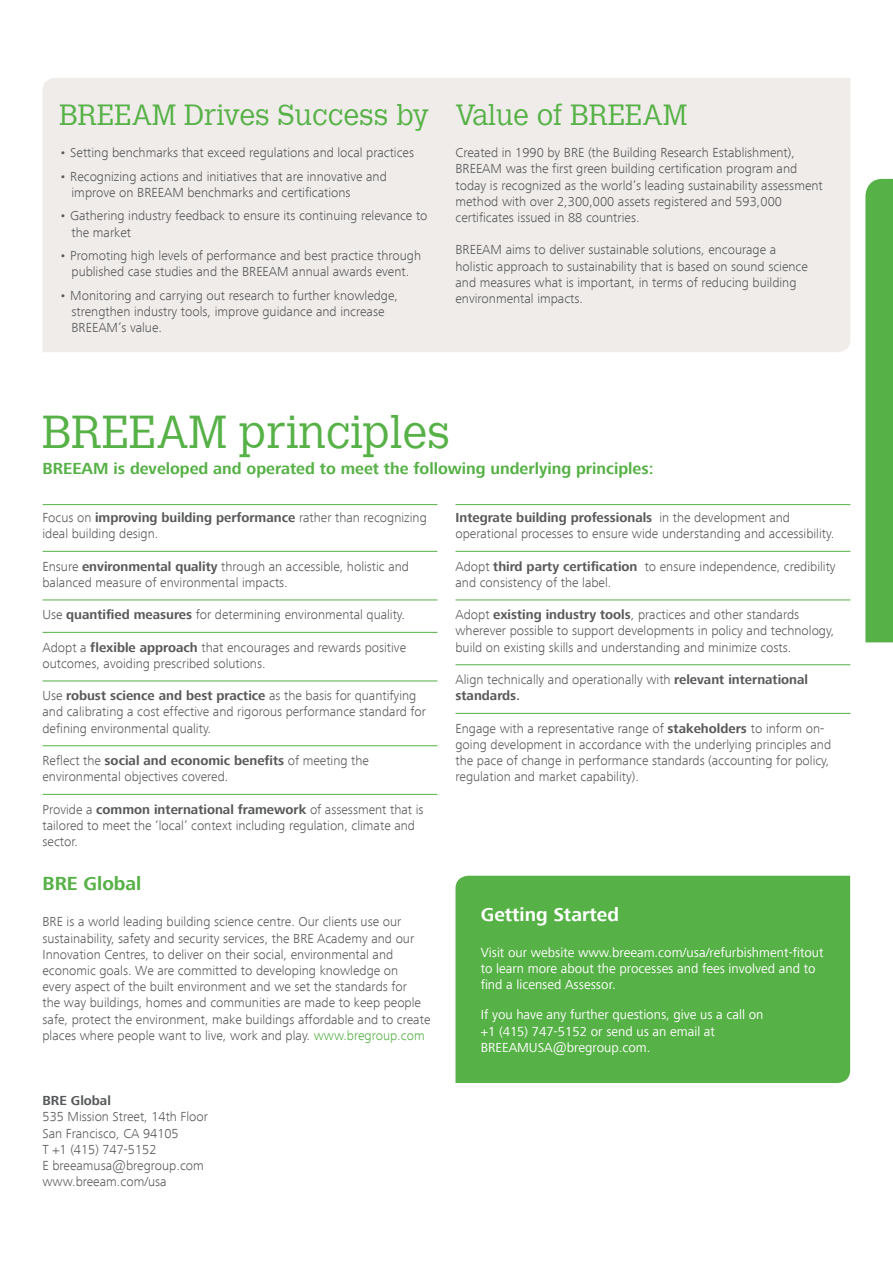
<style>
.page{position:relative;width:893px;height:1263px;background:#fff}
.page>*{position:absolute;margin:0;border:0;box-sizing:border-box;transform-origin:0 0}
.t1{font:300 45px "Calvert MTW01";color:#56b146}
.t2{font:300 28.5px "Calvert MTW01";color:#56b146}
.t3{font:700 19.5px "Frutiger Next W01";color:#fff}
.t4{font:700 19.5px "Frutiger Next W01";color:#56b146}
.t5{font:700 16.5px "Frutiger Next W01";color:#56b146}
.t6{font:300 13.5px/16.2px "Frutiger Next W01";color:#58595b}
.t7{font:13.5px/16.2px "Frutiger Next W01";color:#fff}
.t8{font:700 13.5px "Frutiger Next W01";color:#58595b}
.s1{font-weight:700}
.s2{color:#56b146}
</style>
<div class="page">
<div style="left:865px;top:179px;width:28px;height:463px;background:#56b146"></div>
<div style="left:43px;top:78px;width:807px;height:274px;background:#efecea"></div>
<hr style="left:43px;top:504px;width:394px;height:1px;background:#56b146">
<hr style="left:43px;top:551px;width:394px;height:1px;background:#56b146">
<hr style="left:43px;top:599px;width:394px;height:1px;background:#56b146">
<hr style="left:43px;top:632px;width:394px;height:1px;background:#56b146">
<hr style="left:43px;top:680px;width:394px;height:1px;background:#56b146">
<hr style="left:43px;top:745px;width:394px;height:1px;background:#56b146">
<hr style="left:43px;top:794px;width:394px;height:1px;background:#56b146">
<hr style="left:455px;top:504px;width:395px;height:1px;background:#56b146">
<hr style="left:455px;top:551px;width:395px;height:1px;background:#56b146">
<hr style="left:455px;top:599px;width:395px;height:1px;background:#56b146">
<hr style="left:455px;top:664px;width:395px;height:1px;background:#56b146">
<hr style="left:455px;top:713px;width:395px;height:1px;background:#56b146">
<div style="left:455px;top:876px;width:395px;height:207px;background:#56b146"></div>
<h2 class="t2" style="left:60px;top:99px;width:371px">BREEAM Drives Success by</h2>
<p class="t6" style="left:60px;top:145px;width:356px">• Setting benchmarks that exceed regulations and local practices</p>
<p class="t6" style="left:72px;top:168px;width:317px;text-indent:-12px">• Recognizing actions and initiatives that are innovative and improve on BREEAM benchmarks and certifications</p>
<p class="t6" style="left:72px;top:208px;width:357px;text-indent:-12px">• Gathering industry feedback to ensure its continuing relevance to the market</p>
<p class="t6" style="left:60px;top:247px;width:363px;text-align:center">• Promoting high levels of performance and best practice through published case studies and the BREEAM annual awards event.</p>
<p class="t6" style="left:72px;top:287px;width:328px;text-indent:-12px">• Monitoring and carrying out research to further knowledge, strengthen industry tools, improve guidance and increase<br>BREEAM’s value.</p>
<h2 class="t2" style="left:455px;top:99px;width:233px">Value of BREEAM</h2>
<p class="t6" style="left:455px;top:145px;width:369px">Created in 1990 by BRE (the Building Research Establishment), BREEAM was the first green building certification program and today is recognized as the world’s leading sustainability assessment method with over 2,300,000 assets registered and 593,000 certificates issued in 88 countries.</p>
<p class="t6" style="left:455px;top:242px;width:354px">BREEAM aims to deliver sustainable solutions, encourage a holistic approach to sustainability that is based on sound science and measures what is important, in terms of reducing building environmental impacts.</p>
<h1 class="t1" style="left:43px;top:406px;width:409px">BREEAM principles</h1>
<p class="t5" style="left:43px;top:459px;width:613px">BREEAM is developed and operated to meet the following underlying principles:</p>
<p class="t6" style="left:43px;top:509px;width:386px">Focus on <span class="s1">improving building performance</span> rather than recognizing ideal building design.</p>
<p class="t6" style="left:43px;top:558px;width:368px">Ensure <span class="s1">environmental quality</span> through an accessible, holistic and balanced measure of environmental impacts.</p>
<p class="t6" style="left:43px;top:607px;width:364px">Use <span class="s1">quantified measures</span> for determining environmental quality.</p>
<p class="t6" style="left:43px;top:639px;width:365px">Adopt a <span class="s1">flexible approach</span> that encourages and rewards positive outcomes, avoiding prescribed solutions.</p>
<p class="t6" style="left:43px;top:688px;width:385px">Use <span class="s1">robust science and best practice</span> as the basis for quantifying and calibrating a cost effective and rigorous performance standard for defining environmental quality.</p>
<p class="t6" style="left:43px;top:752px;width:328px">Reflect the <span class="s1">social and economic benefits</span> of meeting the environmental objectives covered.</p>
<p class="t6" style="left:43px;top:801px;width:382px">Provide a <span class="s1">common international framework</span> of assessment that is tailored to meet the ‘local’ context including regulation, climate and sector.</p>
<h3 class="t4" style="left:43px;top:873px;width:100px">BRE Global</h3>
<p class="t6" style="left:43px;top:914px;width:389px">BRE is a world leading building science centre. Our clients use our sustainability, safety and security services, the BRE Academy and our Innovation Centres, to deliver on their social, environmental and economic goals. We are committed to developing knowledge on<br>every aspect of the built environment and we set the standards for<br>the way buildings, homes and communities are made to keep people safe, protect the environment, make buildings affordable and to create places where people want to live, work and play. <span class="s2">www.bregroup.com</span></p>
<p class="t8" style="left:43px;top:1093px;width:70px">BRE Global</p>
<p class="t6" style="left:43px;top:1109px;width:167px">535 Mission Street, 14th Floor<br>San Francisco, CA 94105<br>T +1 (415) 747-5152<br>E breeamusa@bregroup.com www.breeam.com/usa</p>
<p class="t6" style="left:455px;top:509px;width:380px"><span class="s1">Integrate building professionals</span> in the development and operational processes to ensure wide understanding and accessibility.</p>
<p class="t6" style="left:455px;top:558px;width:382px">Adopt <span class="s1">third party certification</span> to ensure independence, credibility and consistency of the label.</p>
<p class="t6" style="left:455px;top:607px;width:380px">Adopt <span class="s1">existing industry tools</span>, practices and other standards wherever possible to support developments in policy and technology, build on existing skills and understanding and minimize costs.</p>
<p class="t6" style="left:455px;top:671px;width:354px">Align technically and operationally with <span class="s1">relevant international standards.</span></p>
<p class="t6" style="left:455px;top:720px;width:377px">Engage with a representative range of <span class="s1">stakeholders</span> to inform on&shy;going development in accordance with the underlying principles and the pace of change in performance standards (accounting for policy, regulation and market capability).</p>
<h3 class="t3" style="left:481px;top:904px;width:140px">Getting Started</h3>
<p class="t7" style="left:481px;top:944px;width:344px">Visit our website www.breeam.com/usa/refurbishment-fitout to learn more about the processes and fees involved and to find a licensed Assessor.</p>
<p class="t7" style="left:481px;top:1007px;width:284px">If you have any further questions, give us a call on +1 (415) 747-5152 or send us an email at<br>BREEAMUSA@bregroup.com.</p>
</div>
